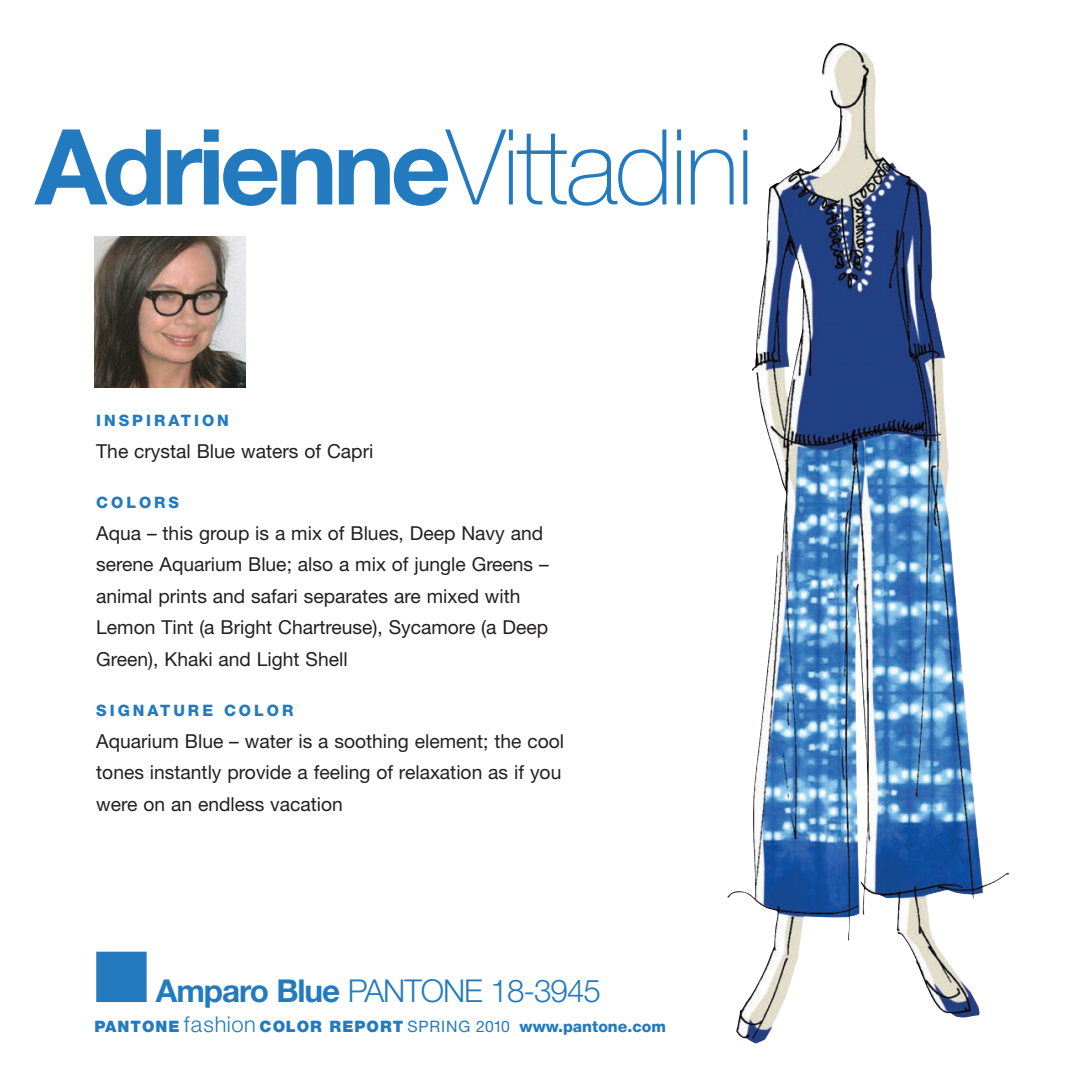
<style>
.page{position:relative;width:1071px;height:1071px;background:#fff}
.page>*{position:absolute;margin:0;border:0;box-sizing:border-box;transform-origin:0 0}
.t1{font:100 105px "Helvetica Neue";letter-spacing:-.03em;color:#237abf}
.t2{font:300 31.5px "Helvetica Neue";letter-spacing:-.035em;color:#237abf}
.t3{font:19.25px/31.5px "Helvetica Neue";color:#231f20}
.t4{font:900 15.75px "Helvetica Neue";letter-spacing:.065em;color:#237abf}
.t5{font:800 15.75px "Helvetica Neue";letter-spacing:.19em;color:#237abf}
.s1{font-weight:700}
.s2{font-weight:300;font-size:21.88px}
.s3{font-weight:400}
.s4{font-weight:800}
</style>
<div class="page">
<img style="left:94px;top:236px;width:152px;height:151px">
<img style="left:727px;top:157px;width:282px;height:887px">
<div style="left:97px;top:953px;width:49px;height:48px;background:#237abf"></div>
<div style="left:96px;top:952px;width:51px;height:50px;border:2px solid #237abf"></div>
<h1 class="t1" style="left:35px;top:129px;width:721px"><span class="s1">Adrienne</span>Vittadini</h1>
<p class="t5" style="left:96px;top:415px;width:134px">INSPIRATION</p>
<p class="t3" style="left:96px;top:437px;width:279px">The crystal Blue waters of Capri</p>
<p class="t5" style="left:96px;top:497px;width:84px">COLORS</p>
<p class="t3" style="left:96px;top:519px;width:454px">Aqua – this group is a mix of Blues, Deep Navy and serene Aquarium Blue; also a mix of jungle Greens – animal prints and safari separates are mixed with Lemon Tint (a Bright Chartreuse), Sycamore (a Deep Green), Khaki and Light Shell</p>
<p class="t5" style="left:96px;top:705px;width:199px">SIGNATURE COLOR</p>
<p class="t3" style="left:96px;top:727px;width:470px">Aquarium Blue – water is a soothing element; the cool tones instantly provide a feeling of relaxation as if you were on an endless vacation</p>
<h2 class="t2" style="left:156px;top:980px;width:447px"><span class="s1">Amparo Blue</span> PANTONE 18-3945</h2>
<p class="t4" style="left:94px;top:1021px;width:573px">PANTONE <span class="s2">fashion</span> COLOR REPORT <span class="s3">SPRING 2010</span> <span class="s4">www.pantone.com</span></p>
</div>
